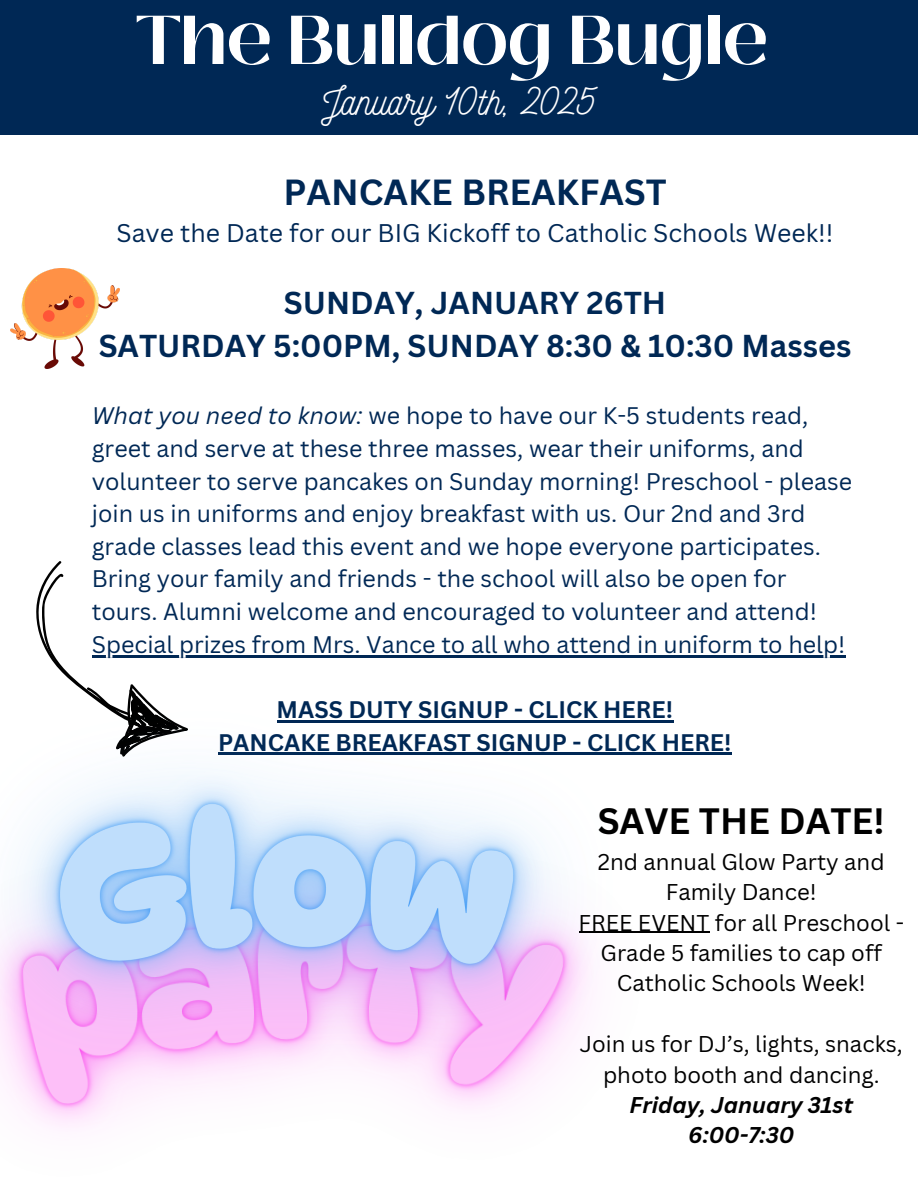
<style>
.page{position:relative;width:918px;height:1188px;background:#fff}
.page>*{position:absolute;margin:0;border:0;box-sizing:border-box;transform-origin:0 0}
.t1{font:700 68.85px "Black Mango";color:#fff}
.t2{font:39px "Nickainley";color:#fff}
.t3{font:700 35.7px "Canva Sans";color:#000}
.t4{font:700 35.4px "Canva Sans";color:#002855}
.t5{font:700 30.9px/42.8px "Canva Sans";color:#002855;text-align:center}
.t6{font:24.9px "Canva Sans";color:#002855}
.t7{font:23.4px/32.7px "Canva Sans";color:#002855}
.t8{font:700 23.4px/32.7px "Canva Sans";color:#002855;text-align:center}
.t9{font:22.2px/30.3px "Canva Sans";color:#000;text-align:center}
.t10{font:italic 700 22.2px "Canva Sans";color:#000}
.s1{font-style:italic}
</style>
<div class="page">
<div style="left:0;top:0;width:918px;height:135px;background:#002855"></div>
<img style="left:10px;top:268px;width:109px;height:100px">
<hr style="left:92px;top:655px;width:754px;height:2px;background:#002855">
<svg style="left:44px;top:561px;width:20px;height:20px"></svg>
<img style="left:0;top:581px;width:722px;height:549px">
<hr style="left:579px;top:932px;width:131px;height:1px;background:#000">
<h6 class="t1" style="left:136px;top:-12px;width:634px">The Bulldog Bugle</h6>
<h5 class="t2" style="left:321px;top:76px;width:277px">January 10th, 2025</h5>
<h2 class="t4" style="left:283px;top:167px;width:385px">PANCAKE BREAKFAST</h2>
<h2 class="t6" style="left:117px;top:215px;width:718px">Save the Date for our BIG Kickoff to Catholic Schools Week!!</h2>
<h3 class="t5" style="left:99px;top:281px;width:754px">SUNDAY, JANUARY 26TH<br>SATURDAY 5:00PM, SUNDAY 8:30 &amp; 10:30 Masses</h3>
<h6 class="t7" style="left:92px;top:399px;width:762px"><span class="s1">What you need to know:</span> we hope to have our K-5 students read, greet and serve at these three masses, wear their uniforms, and volunteer to serve pancakes on Sunday morning! Preschool - please join us in uniforms and enjoy breakfast with us. Our 2nd and 3rd grade classes lead this event and we hope everyone participates.<br>Bring your family and friends - the school will also be open for tours. Alumni welcome and encouraged to volunteer and attend!</h6>
<h4 class="t7" style="left:92px;top:627px;width:755px">Special prizes from Mrs. Vance to all who attend in uniform to help!</h4>
<h4 class="t8" style="left:218px;top:692px;width:515px">MASS DUTY SIGNUP - CLICK HERE!<br>PANCAKE BREAKFAST SIGNUP - CLICK HERE!</h4>
<p class="t3" style="left:598px;top:796px;width:288px">SAVE THE DATE!</p>
<p class="t9" style="left:598px;top:846px;width:288px">2nd annual Glow Party and</p>
<p class="t9" style="left:666px;top:877px;width:152px">Family Dance!</p>
<p class="t9" style="left:579px;top:907px;width:327px">FREE EVENT for all Preschool -<br>Grade 5 families to cap off<br>Catholic Schools Week!</p>
<p class="t9" style="left:580px;top:1028px;width:324px">Join us for DJ’s, lights, snacks, photo booth and dancing.</p>
<p class="t10" style="left:630px;top:1089px;width:225px">Friday, January 31st</p>
<p class="t10" style="left:688px;top:1120px;width:107px">6:00-7:30</p>
</div>
